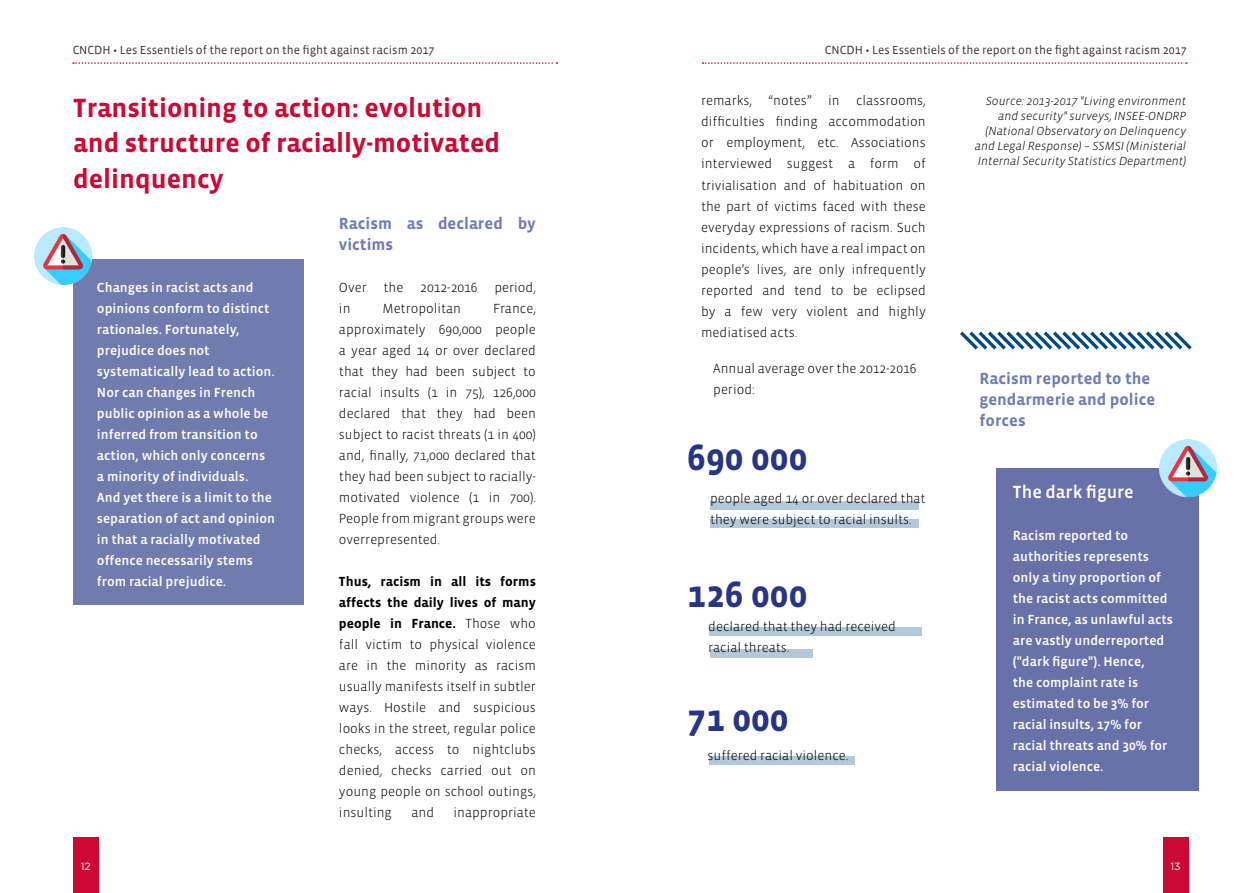
<style>
.page{position:relative;width:1259px;height:893px;background:#fff}
.page>*{position:absolute;margin:0;border:0;box-sizing:border-box;transform-origin:0 0}
.t1{font:700 37.5px "Vista Sans OT";color:#283583}
.t2{font:700 27px/36px "Vista Sans OT";color:#cc0935}
.t3{font:500 18px "Vista Sans OT";color:#fff}
.t4{font:700 16.5px/21px "Vista Sans OT";color:#717db0}
.t5{font:300 13.5px/21px "Vista Sans OT";color:#000}
.t6{font:500 13.5px/21px "Vista Sans OT";color:#fff}
.t7{font:italic 300 12px/15px "Vista Sans OT";color:#000;text-align:right}
.t8{font:12px "Vista Sans";color:#000}
.t9{font:10.5px "Gotham";color:#fff}
.s1{font-weight:700}
</style>
<div class="page">
<div style="left:710px;top:501px;width:208px;height:9px;background:#b3c9da"></div>
<div style="left:710px;top:519px;width:209px;height:9px;background:#b3c9da"></div>
<div style="left:709px;top:627px;width:212px;height:9px;background:#b3c9da"></div>
<div style="left:710px;top:649px;width:102px;height:8px;background:#b3c9da"></div>
<div style="left:709px;top:756px;width:145px;height:8px;background:#b3c9da"></div>
<div style="left:74px;top:260px;width:230px;height:345px;background:#707bae"></div>
<svg style="left:960px;top:331px;width:232px;height:19px"></svg>
<div style="left:996px;top:468px;width:202px;height:323px;background:#6871a8"></div>
<img style="left:35px;top:228px;width:57px;height:57px">
<img style="left:1160px;top:440px;width:56px;height:56px">
<svg style="left:702px;top:62px;width:485px;height:2px"></svg>
<svg style="left:73px;top:62px;width:484px;height:2px"></svg>
<div style="left:73px;top:838px;width:26px;height:55px;background:#cc0935"></div>
<div style="left:1162px;top:838px;width:26px;height:55px;background:#cc0935"></div>
<p class="t8" style="left:72px;top:44px;width:363px">CNCDH • Les Essentiels of the report on the fight against racism 2017</p>
<p class="t8" style="left:824px;top:44px;width:363px">CNCDH • Les Essentiels of the report on the fight against racism 2017</p>
<h2 class="t2" style="left:73px;top:90px;width:428px">Transitioning to action: evolution and structure of racially-motivated delinquency</h2>
<p class="t6" style="left:97px;top:277px;width:180px">Changes in racist acts and opinions conform to distinct rationales. Fortunately, prejudice does not systematically lead to action.<br>Nor can changes in French public opinion as a whole be inferred from transition to action, which only concerns a minority of individuals.<br>And yet there is a limit to the separation of act and opinion in that a racially motivated offence necessarily stems from racial prejudice.</p>
<p class="t4" style="left:339px;top:213px;width:198px">Racism as declared by victims</p>
<p class="t5" style="left:339px;top:277px;width:198px">Over the 2012-2016 period, in</p>
<p class="t5" style="left:382px;top:298px;width:80px">Metropolitan</p>
<p class="t5" style="left:339px;top:298px;width:198px;text-align:justify;text-indent:154px">France, approximately 690,000 people a year aged 14 or over declared that they had been subject to racial insults (1 in 75), 126,000 declared that they had been subject to racist threats (1 in 400) and, finally, 71,000 declared that they had been subject to racially&shy;motivated violence (1 in 700).<br>People from migrant groups were overrepresented.</p>
<p class="t5" style="left:339px;top:571px;width:198px;text-align:justify"><span class="s1">Thus, racism in all its forms affects the daily lives of many people in France.</span> Those who fall victim to physical violence are in the minority as racism usually manifests itself in subtler ways. Hostile and suspicious looks in the street, regular police checks, access to nightclubs denied, checks carried out on young people on school outings, insulting</p>
<p class="t5" style="left:411px;top:803px;width:24px">and</p>
<p class="t5" style="left:453px;top:803px;width:84px">inappropriate</p>
<p class="t5" style="left:701px;top:91px;width:226px;text-align:justify">remarks, “notes” in classrooms, difficulties finding accommodation or employment, etc. Associations interviewed suggest a form of trivialisation and of habituation on the part of victims faced with these everyday expressions of racism. Such incidents, which have a real impact on people’s lives, are only infrequently reported and tend to be eclipsed by a few very violent and highly mediatised acts.</p>
<p class="t5" style="left:713px;top:358px;width:205px">Annual average over the 2012-2016 period:</p>
<h1 class="t1" style="left:687px;top:439px;width:122px">690 000</h1>
<p class="t5" style="left:710px;top:488px;width:217px">people aged 14 or over declared that they were subject to racial insults.</p>
<h1 class="t1" style="left:687px;top:575px;width:122px">126 000</h1>
<p class="t5" style="left:708px;top:617px;width:189px">declared that they had received racial threats.</p>
<h1 class="t1" style="left:687px;top:699px;width:103px">71 000</h1>
<p class="t5" style="left:707px;top:745px;width:142px">suffered racial violence.</p>
<p class="t7" style="left:975px;top:94px;width:213px">Source: 2013-2017 "Living environment and security" surveys, INSEE-ONDRP (National Observatory on Delinquency and Legal Response) – SSMSI (Ministerial Internal Security Statistics Department)</p>
<p class="t4" style="left:979px;top:369px;width:177px">Racism reported to the gendarmerie and police forces</p>
<h3 class="t3" style="left:1012px;top:482px;width:122px">The dark figure</h3>
<p class="t6" style="left:1012px;top:525px;width:162px">Racism reported to authorities represents only a tiny proportion of the racist acts committed in France, as unlawful acts are vastly underreported ("dark figure"). Hence,<br>the complaint rate is estimated to be 3% for racial insults, 17% for racial threats and 30% for racial violence.</p>
<p class="t9" style="left:81px;top:859px;width:12px">12</p>
<p class="t9" style="left:1170px;top:859px;width:12px">13</p>
</div>
